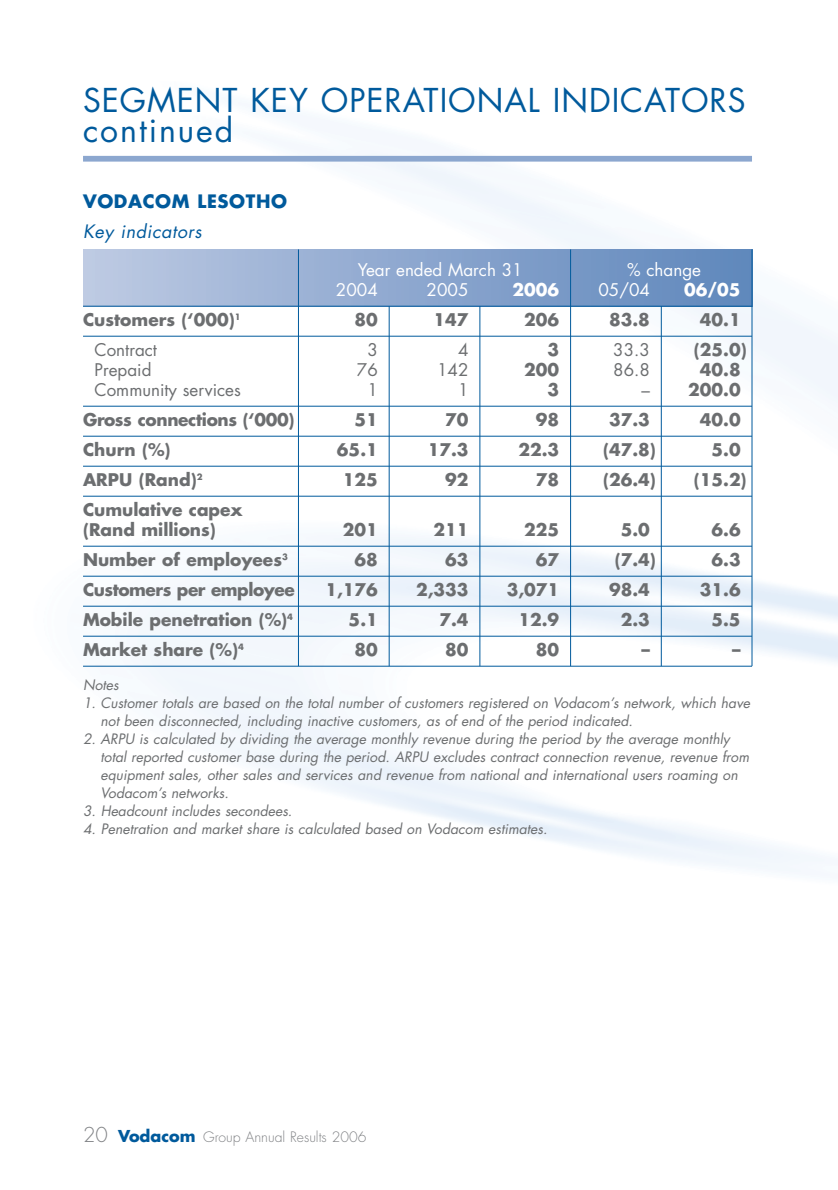
<style>
.page{position:relative;width:838px;height:1190px;background:#fff}
.page>*{position:absolute;margin:0;border:0;box-sizing:border-box;transform-origin:0 0}
.t1{font:32px/30px "Futura";letter-spacing:.03em;color:#005a9c}
.t2{font:700 18px "Futura";letter-spacing:.035em;color:#005a9c}
.t3{font:italic 18px "Futura";letter-spacing:.03em;color:#005a9c}
.t4{font:700 17px/20px "Futura";color:#6c6e70}
.t5{font:17px "Futura";color:#6c6e70}
.t6{font:17px "Futura";color:#fff}
.t7{font:700 17px "Futura";letter-spacing:-.02em;color:#6c6e70}
.t8{font:700 17px "Futura";letter-spacing:-.03em;color:#6c6e70}
.t9{font:700 17px "Futura";color:#fff}
.t10{font:italic 14px/18px "Futura";color:#6c6e70}
.t11{font:300 14px "Futura";color:#808285}
.s1{font-weight:400}
.s2{font-size:20px}
.s3{font-weight:700;font-size:16px;color:#005a9c}
</style>
<div class="page">
<img style="left:83px;top:153px;width:754px;height:719px">
<div style="left:83px;top:156px;width:669px;height:6px;background:#8ca7cf"></div>
<div style="left:83px;top:249px;width:669px;height:57px;background:linear-gradient(to right,#bdc9e3,#5e86bb)"></div>
<hr style="left:83px;top:306px;width:669px;height:1px;background:#005a9c">
<hr style="left:83px;top:336px;width:669px;height:1px;background:#005a9c">
<hr style="left:83px;top:406px;width:669px;height:1px;background:#005a9c">
<hr style="left:83px;top:436px;width:669px;height:1px;background:#005a9c">
<hr style="left:83px;top:466px;width:669px;height:1px;background:#005a9c">
<hr style="left:83px;top:496px;width:669px;height:1px;background:#005a9c">
<hr style="left:83px;top:546px;width:669px;height:1px;background:#005a9c">
<hr style="left:83px;top:576px;width:669px;height:1px;background:#005a9c">
<hr style="left:83px;top:606px;width:669px;height:1px;background:#005a9c">
<hr style="left:83px;top:636px;width:669px;height:1px;background:#005a9c">
<hr style="left:83px;top:666px;width:669px;height:1px;background:#005a9c">
<hr style="left:752px;top:249px;width:1px;height:417px;background:#005a9c">
<hr style="left:661px;top:306px;width:1px;height:360px;background:#005a9c">
<hr style="left:570px;top:249px;width:1px;height:417px;background:#005a9c">
<hr style="left:480px;top:306px;width:1px;height:360px;background:#005a9c">
<hr style="left:389px;top:306px;width:1px;height:360px;background:#005a9c">
<hr style="left:298px;top:249px;width:1px;height:417px;background:#005a9c">
<h1 class="t1" style="left:83px;top:88px;width:664px">SEGMENT KEY OPERATIONAL INDICATORS continued</h1>
<p class="t2" style="left:83px;top:193px;width:206px">VODACOM LESOTHO</p>
<p class="t3" style="left:83px;top:223px;width:120px">Key indicators</p>
<p class="t6" style="left:358px;top:262px;width:166px">Year ended March 31</p>
<p class="t6" style="left:627px;top:262px;width:75px">% change</p>
<p class="t6" style="left:336px;top:282px;width:43px">2004</p>
<p class="t6" style="left:427px;top:282px;width:43px">2005</p>
<p class="t9" style="left:513px;top:282px;width:48px">2006</p>
<p class="t6" style="left:598px;top:282px;width:53px">05/04</p>
<p class="t9" style="left:684px;top:282px;width:58px">06/05</p>
<p class="t4" style="left:83px;top:311px;width:159px">Customers (‘000)<sup>1</sup></p>
<p class="t4" style="left:355px;top:311px;width:25px">80</p>
<p class="t4" style="left:434px;top:311px;width:36px">147</p>
<p class="t4" style="left:524px;top:311px;width:36px">206</p>
<p class="t4" style="left:609px;top:311px;width:42px">83.8</p>
<p class="t4" style="left:700px;top:311px;width:42px">40.1</p>
<p class="t5" style="left:95px;top:342px;width:64px">Contract</p>
<p class="t5" style="left:367px;top:342px;width:12px">3</p>
<p class="t5" style="left:458px;top:342px;width:12px">4</p>
<p class="t4" style="left:548px;top:341px;width:13px">3</p>
<p class="t5" style="left:613px;top:342px;width:38px">33.3</p>
<p class="t4" style="left:694px;top:341px;width:54px">(25.0)</p>
<p class="t5" style="left:95px;top:362px;width:58px">Prepaid</p>
<p class="t5" style="left:357px;top:362px;width:22px">76</p>
<p class="t5" style="left:437px;top:362px;width:33px">142</p>
<p class="t4" style="left:524px;top:361px;width:36px">200</p>
<p class="t5" style="left:613px;top:362px;width:38px">86.8</p>
<p class="t4" style="left:700px;top:361px;width:42px">40.8</p>
<p class="t5" style="left:95px;top:382px;width:148px">Community services</p>
<p class="t5" style="left:367px;top:382px;width:12px">1</p>
<p class="t5" style="left:458px;top:382px;width:12px">1</p>
<p class="t4" style="left:548px;top:381px;width:13px">3</p>
<p class="t4" style="left:641px;top:381px;width:101px"><span class="s1">–</span> 200.0</p>
<p class="t7" style="left:83px;top:412px;width:213px">Gross connections (‘000)</p>
<p class="t4" style="left:354px;top:411px;width:25px">51</p>
<p class="t4" style="left:445px;top:411px;width:25px">70</p>
<p class="t4" style="left:536px;top:411px;width:25px">98</p>
<p class="t4" style="left:609px;top:411px;width:42px">37.3</p>
<p class="t4" style="left:700px;top:411px;width:42px">40.0</p>
<p class="t4" style="left:83px;top:441px;width:89px">Churn (%)</p>
<p class="t4" style="left:337px;top:441px;width:42px">65.1</p>
<p class="t4" style="left:428px;top:441px;width:42px">17.3</p>
<p class="t4" style="left:518px;top:441px;width:42px">22.3</p>
<p class="t4" style="left:603px;top:441px;width:54px">(47.8)</p>
<p class="t4" style="left:711px;top:441px;width:31px">5.0</p>
<p class="t4" style="left:83px;top:471px;width:121px">ARPU (Rand)<sup>2</sup></p>
<p class="t4" style="left:343px;top:471px;width:37px">125</p>
<p class="t4" style="left:445px;top:471px;width:25px">92</p>
<p class="t4" style="left:536px;top:471px;width:25px">78</p>
<p class="t4" style="left:603px;top:471px;width:54px">(26.4)</p>
<p class="t4" style="left:694px;top:471px;width:54px">(15.2)</p>
<p class="t4" style="left:83px;top:501px;width:161px">Cumulative capex (Rand millions)</p>
<p class="t4" style="left:343px;top:521px;width:36px">201</p>
<p class="t4" style="left:434px;top:521px;width:36px">211</p>
<p class="t4" style="left:524px;top:521px;width:37px">225</p>
<p class="t4" style="left:621px;top:521px;width:31px">5.0</p>
<p class="t4" style="left:712px;top:521px;width:31px">6.6</p>
<p class="t4" style="left:83px;top:551px;width:206px">Number of employees<sup>3</sup></p>
<p class="t4" style="left:355px;top:551px;width:25px">68</p>
<p class="t4" style="left:445px;top:551px;width:25px">63</p>
<p class="t4" style="left:536px;top:551px;width:25px">67</p>
<p class="t4" style="left:615px;top:551px;width:43px">(7.4)</p>
<p class="t4" style="left:712px;top:551px;width:31px">6.3</p>
<p class="t8" style="left:83px;top:582px;width:213px">Customers per employee</p>
<p class="t4" style="left:325px;top:581px;width:54px">1,176</p>
<p class="t4" style="left:416px;top:581px;width:54px">2,333</p>
<p class="t4" style="left:507px;top:581px;width:54px">3,071</p>
<p class="t4" style="left:609px;top:581px;width:42px">98.4</p>
<p class="t4" style="left:700px;top:581px;width:42px">31.6</p>
<p class="t4" style="left:83px;top:611px;width:212px">Mobile penetration (%)<sup>4</sup></p>
<p class="t4" style="left:349px;top:611px;width:31px">5.1</p>
<p class="t4" style="left:439px;top:611px;width:31px">7.4</p>
<p class="t4" style="left:518px;top:611px;width:42px">12.9</p>
<p class="t4" style="left:621px;top:611px;width:31px">2.3</p>
<p class="t4" style="left:711px;top:611px;width:31px">5.5</p>
<p class="t4" style="left:83px;top:641px;width:162px">Market share (%)<sup>4</sup></p>
<p class="t4" style="left:355px;top:641px;width:25px">80</p>
<p class="t4" style="left:445px;top:641px;width:25px">80</p>
<p class="t4" style="left:536px;top:641px;width:25px">80</p>
<p class="t4" style="left:641px;top:641px;width:10px">–</p>
<p class="t4" style="left:732px;top:641px;width:10px">–</p>
<p class="t10" style="left:83px;top:677px;width:37px">Notes</p>
<p class="t10" style="left:101px;top:695px;width:651px;text-indent:-18px">1. Customer totals are based on the total number of customers registered on Vodacom’s network, which have not been disconnected, including inactive customers, as of end of the period indicated.</p>
<p class="t10" style="left:101px;top:731px;width:650px;text-indent:-18px">2. ARPU is calculated by dividing the average monthly revenue during the period by the average monthly total reported customer base during the period. ARPU excludes contract connection revenue, revenue from equipment sales, other sales and services and revenue from national and international users roaming on Vodacom’s networks.</p>
<p class="t10" style="left:83px;top:803px;width:211px">3. Headcount includes secondees.</p>
<p class="t10" style="left:83px;top:821px;width:466px">4. Penetration and market share is calculated based on Vodacom estimates.</p>
<p class="t11" style="left:83px;top:1130px;width:285px"><span class="s2">20</span> <span class="s3">Vodacom</span> Group Annual Results 2006</p>
</div>
